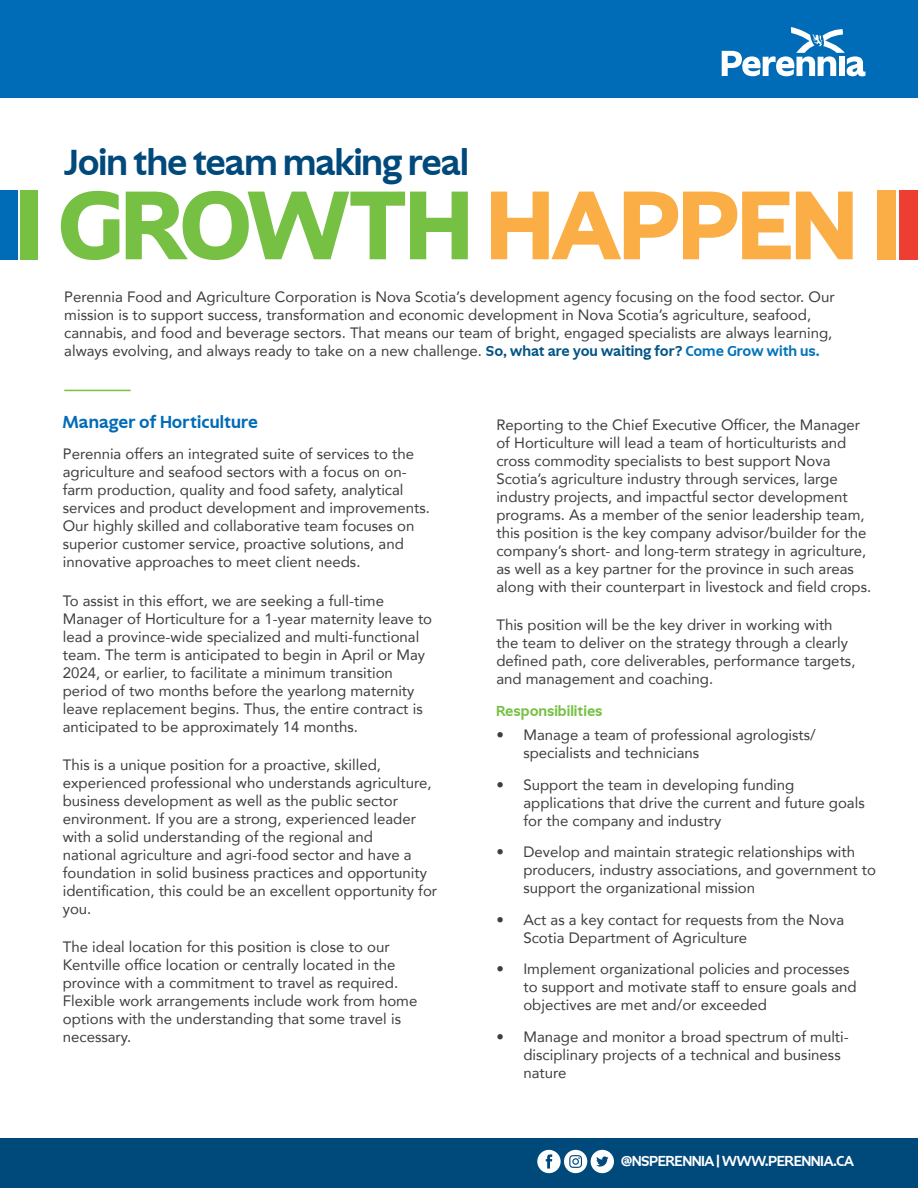
<style>
.page{position:relative;width:918px;height:1188px;background:#fff}
.page>*{position:absolute;margin:0;border:0;box-sizing:border-box;transform-origin:0 0}
.t1{font:800 102px "Ghost";color:#76c043}
.t2{font:700 37.5px "Ghost";letter-spacing:.01em;color:#00497b}
.t3{font:700 18px "Ghost";letter-spacing:.04em;color:#006bb6}
.t4{font:15px/18px "Avenir";color:#3e3e3f}
.t5{font:700 15px "Ghost";color:#fff}
.t6{font:700 15px "Ghost";letter-spacing:.04em;color:#76c043}
.s1{color:#fbae46}
.s2{font-family:"Ghost";font-weight:700;color:#005485}
.s3{font-family:"Ghost";font-weight:700;color:#0273bb}
</style>
<div class="page">
<div style="left:0;top:1138px;width:918px;height:50px;background:#00497b"></div>
<div style="left:0;top:0;width:918px;height:97px;background:#006bb6"></div>
<svg style="left:722px;top:27px;width:143px;height:49px"></svg>
<div style="left:900px;top:191px;width:18px;height:69px;background:#ee3e32"></div>
<div style="left:20px;top:191px;width:18px;height:69px;background:#76c043"></div>
<div style="left:878px;top:191px;width:18px;height:69px;background:#fbae46"></div>
<div style="left:0;top:191px;width:17px;height:69px;background:#006bb6"></div>
<hr style="left:64px;top:390px;width:67px;height:1px;background:#76c043">
<div style="left:591px;top:1150px;width:23px;height:23px;background:#fff;border-radius:12px"></div>
<svg style="left:596px;top:1156px;width:13px;height:11px"></svg>
<div style="left:537px;top:1150px;width:24px;height:23px;background:#fff;border-radius:12px"></div>
<svg style="left:546px;top:1154px;width:6px;height:15px"></svg>
<div style="left:564px;top:1150px;width:23px;height:23px;background:#fff;border-radius:12px"></div>
<svg style="left:569px;top:1155px;width:13px;height:13px"></svg>
<h2 class="t2" style="left:64px;top:139px;width:406px">Join the team making real</h2>
<h1 class="t1" style="left:59px;top:161px;width:798px">GROWTH <span class="s1">HAPPEN</span></h1>
<p class="t4" style="left:64px;top:288px;width:772px">Perennia Food and Agriculture Corporation is Nova Scotia’s development agency focusing on the food sector. Our mission is to support success, transformation and economic development in Nova Scotia’s agriculture, seafood, cannabis, and food and beverage sectors. That means our team of bright, engaged specialists are always learning, always evolving, and always ready to take on a new challenge. <span class="s2">So, what are you waiting for?</span> <span class="s3">Come Grow with us.</span></p>
<p class="t3" style="left:63px;top:411px;width:196px">Manager of Horticulture</p>
<p class="t4" style="left:63px;top:445px;width:369px">Perennia offers an integrated suite of services to the agriculture and seafood sectors with a focus on on&shy;farm production, quality and food safety, analytical services and product development and improvements.<br>Our highly skilled and collaborative team focuses on superior customer service, proactive solutions, and innovative approaches to meet client needs.</p>
<p class="t4" style="left:63px;top:591px;width:371px">To assist in this effort, we are seeking a full-time Manager of Horticulture for a 1-year maternity leave to lead a province-wide specialized and multi-functional team. The term is anticipated to begin in April or May 2024, or earlier, to facilitate a minimum transition period of two months before the yearlong maternity leave replacement begins. Thus, the entire contract is anticipated to be approximately 14 months.</p>
<p class="t4" style="left:63px;top:755px;width:376px">This is a unique position for a proactive, skilled, experienced professional who understands agriculture, business development as well as the public sector environment. If you are a strong, experienced leader with a solid understanding of the regional and<br>national agriculture and agri-food sector and have a foundation in solid business practices and opportunity identification, this could be an excellent opportunity for you.</p>
<p class="t4" style="left:63px;top:937px;width:356px">The ideal location for this position is close to our Kentville office location or centrally located in the province with a commitment to travel as required.<br>Flexible work arrangements include work from home options with the understanding that some travel is necessary.</p>
<p class="t4" style="left:496px;top:415px;width:376px">Reporting to the Chief Executive Officer, the Manager of Horticulture will lead a team of horticulturists and cross commodity specialists to best support Nova Scotia’s agriculture industry through services, large industry projects, and impactful sector development programs. As a member of the senior leadership team, this position is the key company advisor/builder for the company’s short- and long-term strategy in agriculture, as well as a key partner for the province in such areas along with their counterpart in livestock and field crops.</p>
<p class="t4" style="left:496px;top:616px;width:361px">This position will be the key driver in working with the team to deliver on the strategy through a clearly defined path, core deliverables, performance targets, and management and coaching.</p>
<p class="t6" style="left:496px;top:701px;width:107px">Responsibilities</p>
<p class="t4" style="left:523px;top:726px;width:294px;text-indent:-27px">• Manage a team of professional agrologists/ specialists and technicians</p>
<p class="t4" style="left:523px;top:775px;width:343px;text-indent:-27px">• Support the team in developing funding applications that drive the current and future goals for the company and industry</p>
<p class="t4" style="left:523px;top:843px;width:354px;text-indent:-27px">• Develop and maintain strategic relationships with producers, industry associations, and government to support the organizational mission</p>
<p class="t4" style="left:523px;top:910px;width:322px;text-indent:-27px">• Act as a key contact for requests from the Nova<br>Scotia Department of Agriculture</p>
<p class="t4" style="left:523px;top:960px;width:335px;text-indent:-27px">• Implement organizational policies and processes to support and motivate staff to ensure goals and objectives are met and/or exceeded</p>
<p class="t4" style="left:523px;top:1027px;width:327px;text-indent:-27px">• Manage and monitor a broad spectrum of multi&shy;disciplinary projects of a technical and business nature</p>
<p class="t5" style="left:621px;top:1151px;width:234px">@NSPERENNIA | WWW.PERENNIA.CA</p>
</div>
